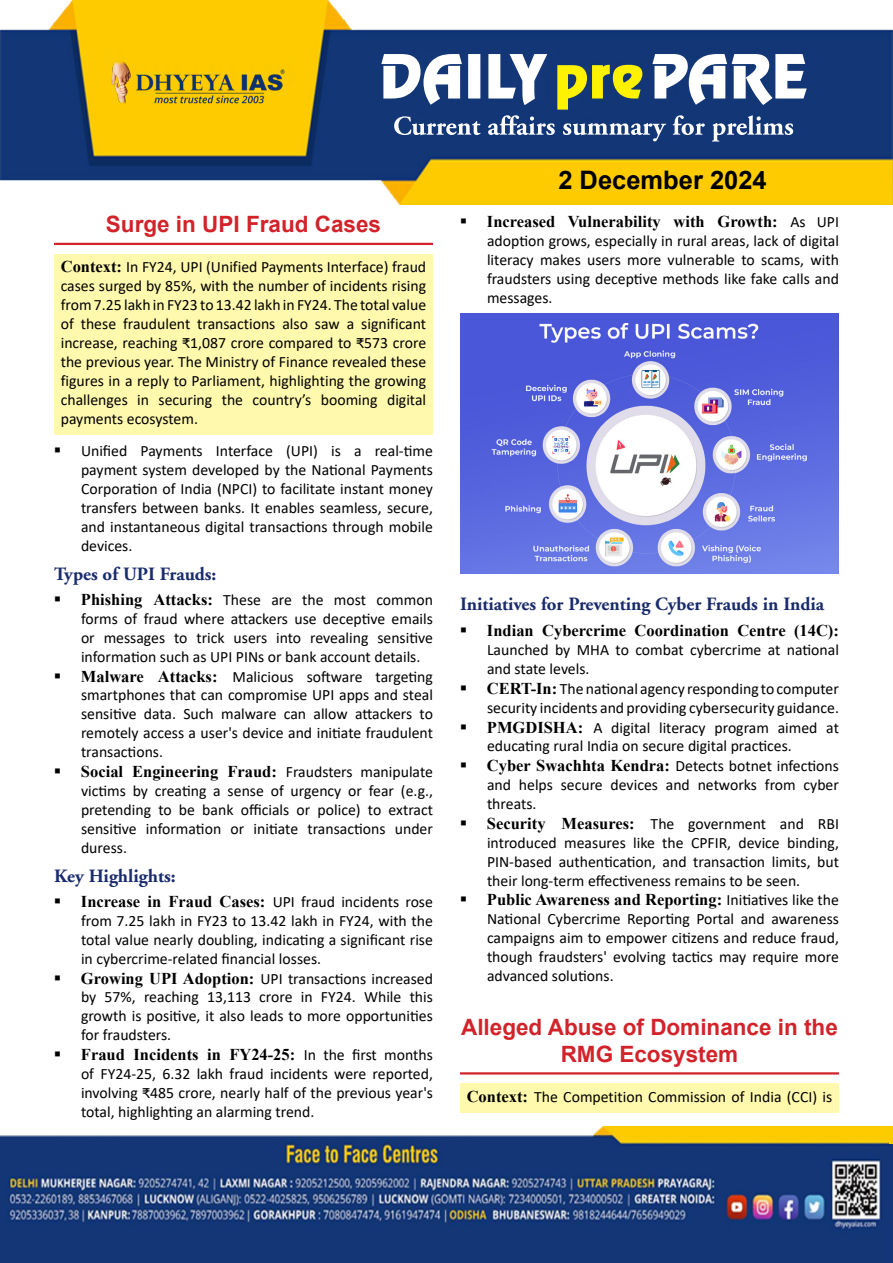
<style>
.page{position:relative;width:893px;height:1263px;background:#fff}
.page>*{position:absolute;margin:0;border:0;box-sizing:border-box;transform-origin:0 0}
.t1{font:700 25.5px "Arial";color:#000}
.t2{font:700 22.5px/27px "Arial";color:#d2232a;text-align:center}
.t3{font:700 18.75px "Adobe Garamond";color:#192b6c}
.t4{font:700 16.5px "Times New Roman";color:#000}
.t5{font:15.75px/18.9px "Calibri";color:#000;text-align:justify}
.s1{font-family:"Times New Roman";font-weight:700;font-size:16.5px}
.s2{font-family:"Calibri";font-weight:400;font-size:15.75px}
</style>
<div class="page">
<img style="left:0;top:0;width:893px;height:205px">
<img style="left:102px;top:50px;width:195px;height:75px">
<svg style="left:381px;top:54px;width:426px;height:88px"></svg>
<img style="left:0;top:1126px;width:890px;height:137px">
<svg style="left:890px;top:1144px;width:3px;height:119px"></svg>
<hr style="left:889px;top:1126px;width:4px;height:18px;background:#fbcc00">
<hr style="left:54px;top:243px;width:379px;height:2px;background:#d2232a">
<div style="left:54px;top:254px;width:379px;height:180px;background:#fff9ae"></div>
<hr style="left:460px;top:1072px;width:379px;height:2px;background:#d2232a">
<div style="left:460px;top:1083px;width:379px;height:30px;background:#fff9ae"></div>
<img style="left:460px;top:313px;width:379px;height:261px">
<h2 class="t2" style="left:106px;top:211px;width:277px">Surge in UPI Fraud Cases</h2>
<p class="t5" style="left:61px;top:257px;width:367px"><span class="s1">Context:</span> In FY24, UPI (Unified Payments Interface) fraud cases surged by 85%, with the number of incidents rising from 7.25 lakh in FY23 to 13.42 lakh in FY24. The total value of these fraudulent transactions also saw a significant increase, reaching ₹1,087 crore compared to ₹573 crore the previous year. The Ministry of Finance revealed these figures in a reply to Parliament, highlighting the growing challenges in securing the country’s booming digital payments ecosystem.</p>
<p class="t5" style="left:81px;top:441px;width:353px">Unified Payments Interface (UPI) is a real-time payment system developed by the National Payments Corporation of India (NPCI) to facilitate instant money transfers between banks. It enables seamless, secure, and instantaneous digital transactions through mobile devices.</p>
<p class="t3" style="left:54px;top:564px;width:164px">Types of UPI Frauds:</p>
<p class="t5" style="left:81px;top:590px;width:353px;text-align:left"><span class="s1">Phishing Attacks:</span> These are the most common forms of fraud where attackers use deceptive emails or messages to trick users into revealing sensitive information such as UPI PINs or bank account details.<br><span class="s1">Malware Attacks:</span> Malicious software targeting smartphones that can compromise UPI apps and steal sensitive data. Such malware can allow attackers to remotely access a user's device and initiate fraudulent transactions.</p>
<p class="t4" style="left:81px;top:760px;width:353px">Social Engineering Fraud: <span class="s2">Fraudsters manipulate</span></p>
<p class="t5" style="left:81px;top:781px;width:353px">victims by creating a sense of urgency or fear (e.g., pretending to be bank officials or police) to extract sensitive information or initiate transactions under duress.</p>
<p class="t3" style="left:54px;top:866px;width:123px">Key Highlights:</p>
<p class="t4" style="left:81px;top:890px;width:353px">Increase in Fraud Cases: <span class="s2">UPI fraud incidents rose</span></p>
<p class="t5" style="left:81px;top:911px;width:353px;text-align:left">from 7.25 lakh in FY23 to 13.42 lakh in FY24, with the total value nearly doubling, indicating a significant rise in cybercrime-related financial losses.<br><span class="s1">Growing UPI Adoption:</span> UPI transactions increased by 57%, reaching 13,113 crore in FY24. While this growth is positive, it also leads to more opportunities for fraudsters.</p>
<p class="t4" style="left:81px;top:1043px;width:353px">Fraud Incidents in FY24-25: <span class="s2">In the first months</span></p>
<p class="t5" style="left:81px;top:1064px;width:353px">of FY24-25, 6.32 lakh fraud incidents were reported, involving ₹485 crore, nearly half of the previous year's total, highlighting an alarming trend.</p>
<h1 class="t1" style="left:558px;top:162px;width:210px">2 December 2024</h1>
<p class="t4" style="left:487px;top:210px;width:353px">Increased Vulnerability with Growth: <span class="s2">As UPI</span></p>
<p class="t5" style="left:487px;top:231px;width:353px">adoption grows, especially in rural areas, lack of digital literacy makes users more vulnerable to scams, with fraudsters using deceptive methods like fake calls and messages.</p>
<p class="t3" style="left:460px;top:593px;width:366px">Initiatives for Preventing Cyber Frauds in India</p>
<p class="t4" style="left:487px;top:619px;width:353px">Indian Cybercrime Coordination Centre (14C):</p>
<p class="t5" style="left:487px;top:640px;width:353px;text-align:left">Launched by MHA to combat cybercrime at national and state levels.<br><span class="s1">CERT-In:</span> The national agency responding to computer security incidents and providing cybersecurity guidance.<br><span class="s1">PMGDISHA:</span> A digital literacy program aimed at educating rural India on secure digital practices.<br><span class="s1">Cyber Swachhta Kendra:</span> Detects botnet infections and helps secure devices and networks from cyber threats.<br><span class="s1">Security Measures:</span> The government and RBI introduced measures like the CPFIR, device binding, PIN-based authentication, and transaction limits, but their long-term effectiveness remains to be seen.</p>
<p class="t4" style="left:487px;top:888px;width:353px">Public Awareness and Reporting: <span class="s2">Initiatives like the</span></p>
<p class="t5" style="left:487px;top:909px;width:353px">National Cybercrime Reporting Portal and awareness campaigns aim to empower citizens and reduce fraud, though fraudsters' evolving tactics may require more advanced solutions.</p>
<h2 class="t2" style="left:461px;top:1014px;width:378px">Alleged Abuse of Dominance in the<br>RMG Ecosystem</h2>
<p class="t5" style="left:467px;top:1087px;width:367px"><span class="s1">Context:</span> The Competition Commission of India (CCI) is</p>
</div>
